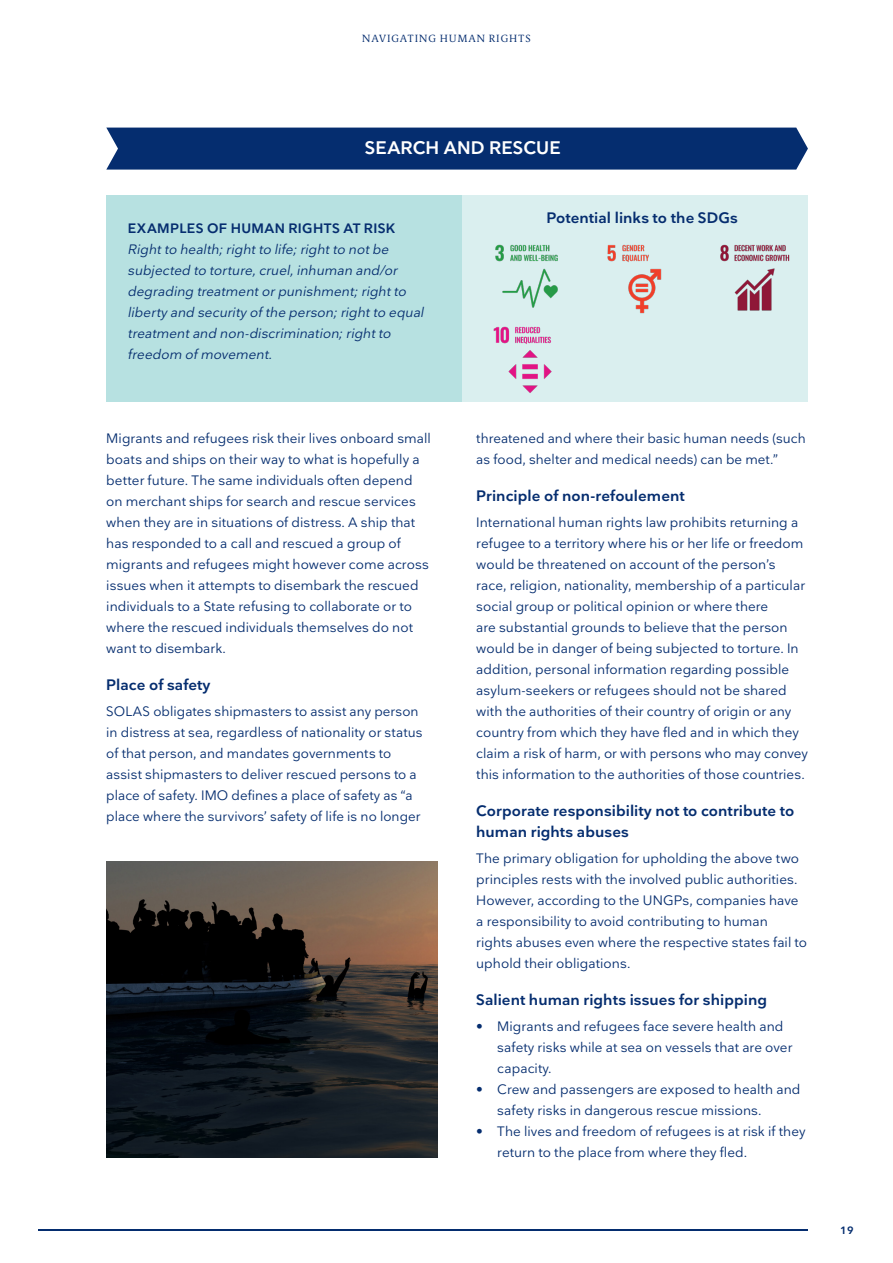
<style>
.page{position:relative;width:893px;height:1263px;background:#fff}
.page>*{position:absolute;margin:0;border:0;box-sizing:border-box;transform-origin:0 0}
.Figurtekst{font:600 18px "Nationale";letter-spacing:.01em;color:#fff}
.Mellemrubrik{font:600 15px/21px "Nationale";letter-spacing:.005em;color:#052d6f}
.Figurtekst-2{font:600 15px "Nationale";letter-spacing:.005em;color:#052d6f}
.Brødtekst{font:13.5px/21px "Nationale";letter-spacing:.005em;color:#052d6f}
.Brødtekst_indryk{font:13.5px/21px "Nationale";letter-spacing:.005em;color:#052d6f}
.Brødtekst-2{font:italic 13.5px/21px "Nationale";color:#052d6f}
.Brødtekst-3{font:600 13.5px "Nationale";letter-spacing:.03em;color:#052d6f}
.t1{font:300 10.5px "Berlingske Serif Text";letter-spacing:.085em;color:#052d6f}
.t2{font:600 10.5px "Nationale";color:#052d6f}
</style>
<div class="page">
<hr style="left:38px;top:1229px;width:770px;height:2px;background:#052d6f">
<div style="left:426px;top:195px;width:382px;height:207px;background:#daefef"></div>
<div style="left:106px;top:128px;width:702px;height:42px;background:#052d6f"></div>
<div style="left:106px;top:195px;width:356px;height:207px;background:#b7e1e1"></div>
<img style="left:495px;top:244px;width:63px;height:64px">
<img style="left:607px;top:244px;width:55px;height:70px">
<img style="left:720px;top:244px;width:70px;height:67px">
<img style="left:493px;top:326px;width:59px;height:67px">
<img style="left:106px;top:862px;width:332px;height:295px">
<p class="t1" style="left:362px;top:31px;width:170px">NAVIGATING HUMAN RIGHTS</p>
<p class="Figurtekst" style="left:365px;top:137px;width:197px">SEARCH AND RESCUE</p>
<p class="Brødtekst-3" style="left:128px;top:219px;width:269px">EXAMPLES OF HUMAN RIGHTS AT RISK</p>
<p class="Brødtekst-2" style="left:128px;top:238px;width:301px">Rightto health;rightto life;rightto notbe subjected to torture,cruel,inhuman and/or degrading treatmentorpunishment;rightto liberty and security ofthe person;rightto equal treatmentand non-discrimination;rightto freedom ofmovement.</p>
<p class="Brødtekst" style="left:106px;top:427px;width:326px">Migrants and refugees risk their lives onboard small boats and ships on their way to what is hopefully a better future. The same individuals often depend on merchant ships for search and rescue services when they are in situations of distress. A ship that has responded to a call and rescued a group of migrants and refugees might however come across issues when it attempts to disembark the rescued individuals to a State refusing to collaborate or to where the rescued individuals themselves do not want to disembark.</p>
<p class="Mellemrubrik" style="left:106px;top:674px;width:106px">Place of safety</p>
<p class="Brødtekst" style="left:106px;top:700px;width:318px">SOLAS obligates shipmasters to assist any person in distress at sea, regardless of nationality or status of that person, and mandates governments to assist shipmasters to deliver rescued persons to a place of safety. IMO defines a place of safety as “a place where the survivors’ safety of life is no longer</p>
<p class="Figurtekst-2" style="left:546px;top:208px;width:193px">Potential links to the SDGs</p>
<p class="Brødtekst" style="left:476px;top:427px;width:331px">threatened and where their basic human needs (such as food, shelter and medical needs) can be met.”</p>
<p class="Mellemrubrik" style="left:476px;top:485px;width:210px">Principle of non-refoulement</p>
<p class="Brødtekst" style="left:476px;top:511px;width:333px">International human rights law prohibits returning a refugee to a territory where his or her life or freedom would be threatened on account of the person’s race, religion, nationality, membership of a particular social group or political opinion or where there<br>are substantial grounds to believe that the person would be in danger of being subjected to torture. In addition, personal information regarding possible asylum-seekers or refugees should not be shared with the authorities of their country of origin or any country from which they have fled and in which they claim a risk of harm, or with persons who may convey this information to the authorities of those countries.</p>
<p class="Mellemrubrik" style="left:476px;top:800px;width:320px">Corporate responsibility not to contribute to human rights abuses</p>
<p class="Brødtekst" style="left:476px;top:847px;width:332px">The primary obligation for upholding the above two principles rests with the involved public authorities.<br>However, according to the UNGPs, companies have a responsibility to avoid contributing to human rights abuses even where the respective states fail to uphold their obligations.</p>
<p class="Mellemrubrik" style="left:476px;top:989px;width:292px">Salient human rights issues for shipping</p>
<p class="Brødtekst_indryk" style="left:497px;top:1015px;width:297px;text-indent:-21px">• Migrants and refugees face severe health and safety risks while at sea on vessels that are over capacity.</p>
<p class="Brødtekst_indryk" style="left:497px;top:1078px;width:305px;text-indent:-21px">• Crew and passengers are exposed to health and safety risks in dangerous rescue missions.</p>
<p class="Brødtekst_indryk" style="left:497px;top:1120px;width:310px;text-indent:-21px">• The lives and freedom of refugees is at risk if they return to the place from where they fled.</p>
<p class="t2" style="left:840px;top:1223px;width:15px">19</p>
</div>
